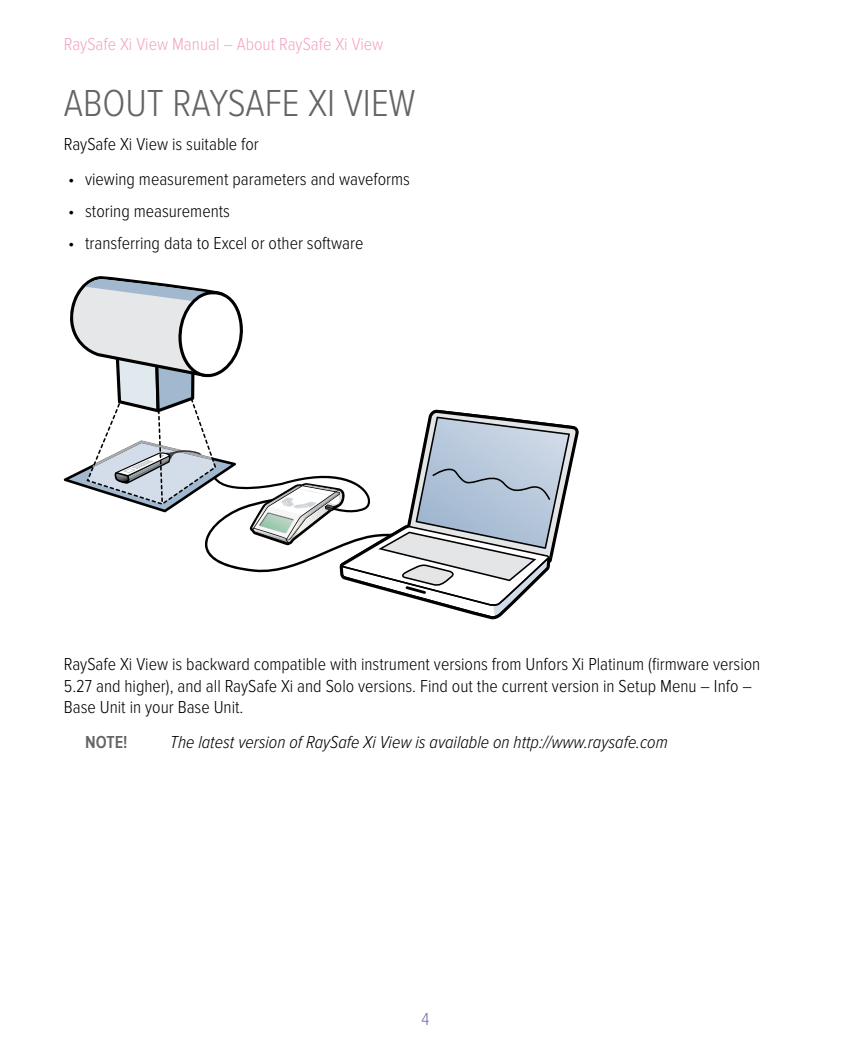
<style>
.page{position:relative;width:851px;height:1063px;background:#fff}
.page>*{position:absolute;margin:0;border:0;box-sizing:border-box;transform-origin:0 0}
.t1{font:300 39px "Proxima Nova Cond";color:#636466}
.t2{font:300 18px/21.6px "Proxima Nova Cond";color:#000}
.t3{font:italic 300 18px "Proxima Nova Cond";color:#000}
.t4{font:300 18px "Proxima Nova Cond";color:#f5a4c7}
.t5{font:600 18px "Proxima Nova Cond";color:#636466}
.t6{font:300 18px "Proxima Nova Cond";color:#826aaf}
</style>
<div class="page">
<svg style="left:64px;top:276px;width:514px;height:342px"></svg>
<p class="t4" style="left:64px;top:34px;width:321px">RaySafe Xi View Manual – About RaySafe Xi View</p>
<h1 class="t1" style="left:64px;top:81px;width:353px">About RaySafe Xi View</h1>
<p class="t2" style="left:64px;top:134px;width:196px">RaySafe Xi View is suitable for</p>
<p class="t2" style="left:68px;top:168px;width:343px">• viewing measurement parameters and waveforms</p>
<p class="t2" style="left:68px;top:200px;width:163px">• storing measurements</p>
<p class="t2" style="left:68px;top:233px;width:297px">• transferring data to Excel or other software</p>
<p class="t2" style="left:64px;top:654px;width:698px">RaySafe Xi View is backward compatible with instrument versions from Unfors Xi Platinum (firmware version<br>5.27 and higher), and all RaySafe Xi and Solo versions. Find out the current version in Setup Menu – Info –<br>Base Unit in your Base Unit.</p>
<p class="t5" style="left:85px;top:732px;width:44px">Note!</p>
<p class="t3" style="left:170px;top:732px;width:499px">The latest version of RaySafe Xi View is available on http://www.raysafe.com</p>
<p class="t6" style="left:421px;top:1009px;width:9px">4</p>
</div>
